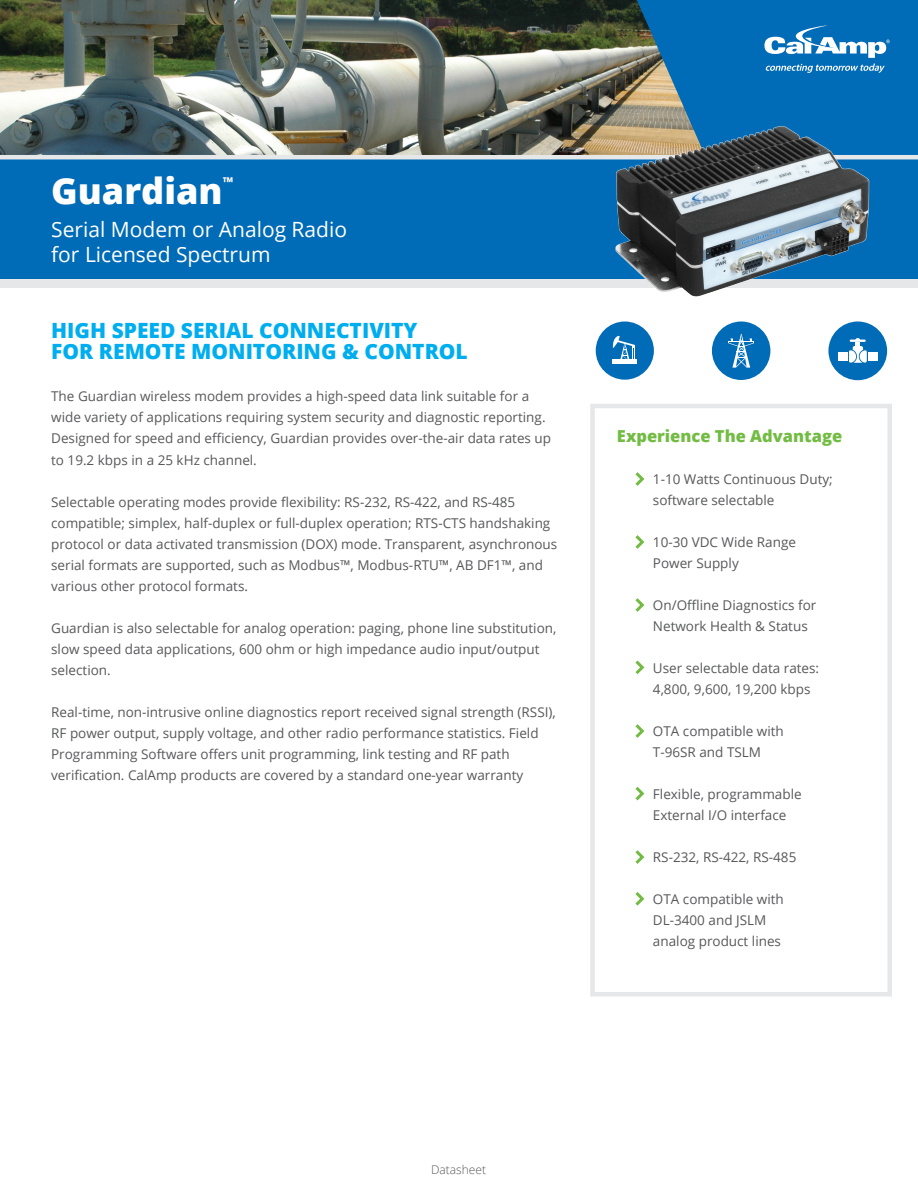
<style>
.page{position:relative;width:918px;height:1188px;background:#fff}
.page>*{position:absolute;margin:0;border:0;box-sizing:border-box;transform-origin:0 0}
.t1{font:800 36px "Open Sans";color:#fff}
.t2{font:800 21px/21px "Open Sans";color:#00aeef}
.t3{font:21px/25.2px "Open Sans";color:#fff}
.t4{font:800 16.5px "Open Sans";color:#72bc43}
.t5{font:13.5px/21px "Open Sans";color:#57585a}
.t6{font:800 13.5px "Open Sans";color:#fff}
.t7{font:300 12px "Open Sans";color:#57585a}
</style>
<div class="page">
<div style="left:0;top:0;width:918px;height:283px;background:#006bb6"></div>
<svg style="left:764px;top:25px;width:126px;height:33px"></svg>
<svg style="left:765px;top:64px;width:120px;height:9px"></svg>
<svg style="left:635px;top:472px;width:10px;height:14px"></svg>
<svg style="left:635px;top:535px;width:10px;height:14px"></svg>
<svg style="left:635px;top:598px;width:10px;height:14px"></svg>
<svg style="left:635px;top:660px;width:10px;height:14px"></svg>
<svg style="left:635px;top:724px;width:10px;height:14px"></svg>
<svg style="left:635px;top:786px;width:10px;height:15px"></svg>
<svg style="left:635px;top:850px;width:10px;height:14px"></svg>
<svg style="left:635px;top:892px;width:10px;height:14px"></svg>
<div style="left:0;top:279px;width:918px;height:9px;background:#e6e7e9"></div>
<img style="left:0;top:0;width:687px;height:155px">
<div style="left:590px;top:404px;width:302px;height:593px;border:4px solid #e6e7e9"></div>
<div style="left:828px;top:322px;width:59px;height:58px;background:#006bb6;border-radius:50%"></div>
<div style="left:868px;top:352px;width:10px;height:8px;background:#fff"></div>
<div style="left:838px;top:352px;width:10px;height:8px;background:#fff"></div>
<svg style="left:849px;top:338px;width:18px;height:25px"></svg>
<div style="left:712px;top:322px;width:58px;height:58px;background:#006bb6;border-radius:50%"></div>
<svg style="left:728px;top:334px;width:26px;height:34px"></svg>
<div style="left:596px;top:322px;width:58px;height:58px;background:#006bb6;border-radius:50%"></div>
<hr style="left:612px;top:359px;width:25px;height:4px;background:#fff">
<svg style="left:613px;top:336px;width:22px;height:23px"></svg>
<hr style="left:0;top:155px;width:918px;height:4px;background:#e6e7e9">
<img style="left:592px;top:113px;width:302px;height:184px">
<h1 class="t1" style="left:51px;top:163px;width:173px">Guardian</h1>
<p class="t6" style="left:223px;top:172px;width:12px">™</p>
<h2 class="t3" style="left:51px;top:216px;width:297px">Serial Modem or Analog Radio for Licensed Spectrum</h2>
<h2 class="t2" style="left:51px;top:319px;width:418px">HIGH SPEED SERIAL CONNECTIVITY<br>FOR REMOTE MONITORING &amp; CONTROL</h2>
<p class="t5" style="left:51px;top:386px;width:501px">The Guardian wireless modem provides a high-speed data link suitable for a wide variety of applications requiring system security and diagnostic reporting.<br>Designed for speed and efficiency, Guardian provides over-the-air data rates up to 19.2 kbps in a 25 kHz channel.</p>
<p class="t5" style="left:51px;top:491px;width:508px">Selectable operating modes provide flexibility: RS-232, RS-422, and RS-485 compatible; simplex, half-duplex or full-duplex operation; RTS-CTS handshaking protocol or data activated transmission (DOX) mode. Transparent, asynchronous serial formats are supported, such as Modbus™, Modbus-RTU™, AB DF1™, and various other protocol formats.</p>
<p class="t5" style="left:51px;top:617px;width:507px">Guardian is also selectable for analog operation: paging, phone line substitution, slow speed data applications, 600 ohm or high impedance audio input/output selection.</p>
<p class="t5" style="left:51px;top:701px;width:506px">Real-time, non-intrusive online diagnostics report received signal strength (RSSI), RF power output, supply voltage, and other radio performance statistics. Field Programming Software offers unit programming, link testing and RF path verification. CalAmp products are covered by a standard one-year warranty</p>
<p class="t4" style="left:617px;top:423px;width:227px">Experience The Advantage</p>
<p class="t5" style="left:653px;top:468px;width:181px">1-10 Watts Continuous Duty; software selectable</p>
<p class="t5" style="left:653px;top:531px;width:145px">10-30 VDC Wide Range<br>Power Supply</p>
<p class="t5" style="left:653px;top:594px;width:165px">On/Offline Diagnostics for<br>Network Health &amp; Status</p>
<p class="t5" style="left:653px;top:657px;width:168px">User selectable data rates:<br>4,800, 9,600, 19,200 kbps</p>
<p class="t5" style="left:653px;top:720px;width:132px">OTA compatible with<br>T-96SR and TSLM</p>
<p class="t5" style="left:653px;top:783px;width:150px">Flexible, programmable<br>External I/O interface</p>
<p class="t5" style="left:653px;top:846px;width:145px">RS-232, RS-422, RS-485</p>
<p class="t5" style="left:653px;top:888px;width:132px">OTA compatible with<br>DL-3400 and JSLM analog product lines</p>
<p class="t7" style="left:431px;top:1161px;width:57px">Datasheet</p>
</div>
